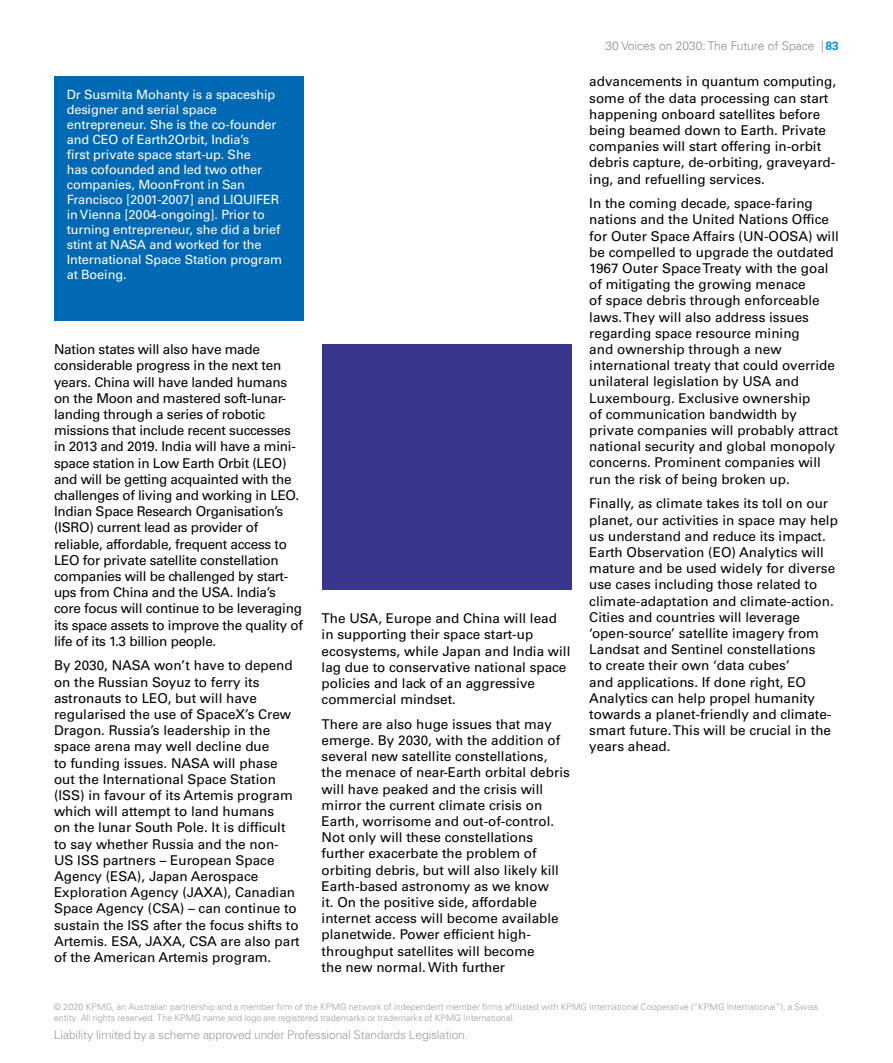
<style>
.page{position:relative;width:893px;height:1063px;background:#fff}
.page>*{position:absolute;margin:0;border:0;box-sizing:border-box;transform-origin:0 0}
.t1{font:13.5px/16.2px "Univers LT Std";color:#000}
.t2{font:13.5px/16.2px "Univers LT Std";letter-spacing:-.02em;color:#000}
.t3{font:12.75px/15px "Univers LT Std";letter-spacing:-.01em;color:#fff}
.t4{font:300 12px "Univers LT Std";letter-spacing:-.01em;color:#9c9c9d}
.t5{font:300 12px "Univers 45";color:#8b8b8b}
.t6{font:300 9px/10.8px "Univers LT Std";color:#9c9c9d}
.s1{font-family:"Univers LT Std";font-weight:700;color:#0095d8}
</style>
<div class="page">
<div style="left:322px;top:344px;width:249px;height:246px;background:#39368d"></div>
<div style="left:54px;top:77px;width:250px;height:244px;background:#0069b4"></div>
<p class="t3" style="left:67px;top:87px;width:217px">Dr Susmita Mohanty is a spaceship designer and serial space entrepreneur. She is the co-founder and CEO of Earth2Orbit, India’s<br>first private space start-up. She<br>has cofounded and led two other companies, MoonFront in San<br>Francisco [2001-2007] and LIQUIFER in Vienna [2004-ongoing]. Prior to turning entrepreneur, she did a brief stint at NASA and worked for the<br>International Space Station program at Boeing.</p>
<p class="t2" style="left:54px;top:341px;width:251px">Nation states will also have made considerable progress in the next ten years. China will have landed humans on the Moon and mastered soft-lunar&shy;landing through a series of robotic missions that include recent successes in 2013 and 2019. India will have a mini&shy;space station in Low Earth Orbit (LEO) and will be getting acquainted with the challenges of living and working in LEO.<br>Indian Space Research Organisation’s (ISRO) current lead as provider of reliable, affordable, frequent access to LEO for private satellite constellation companies will be challenged by start&shy;ups from China and the USA. India’s core focus will continue to be leveraging its space assets to improve the quality of life of its 1.3 billion people.</p>
<p class="t1" style="left:54px;top:658px;width:247px">By 2030, NASA won’t have to depend on the Russian Soyuz to ferry its astronauts to LEO, but will have regularised the use of SpaceX’s Crew Dragon. Russia’s leadership in the space arena may well decline due<br>to funding issues. NASA will phase out the International Space Station (ISS) in favour of its Artemis program which will attempt to land humans<br>on the lunar South Pole. It is difficult to say whether Russia and the non-US ISS partners – European Space Agency (ESA), Japan Aerospace Exploration Agency (JAXA), Canadian Space Agency (CSA) – can continue to sustain the ISS after the focus shifts to Artemis. ESA, JAXA, CSA are also part of the American Artemis program.</p>
<p class="t1" style="left:322px;top:610px;width:250px">The USA, Europe and China will lead in supporting their space start-up ecosystems, while Japan and India will lag due to conservative national space policies and lack of an aggressive commercial mindset.</p>
<p class="t1" style="left:322px;top:716px;width:250px">There are also huge issues that may emerge. By 2030, with the addition of several new satellite constellations, the menace of near-Earth orbital debris will have peaked and the crisis will mirror the current climate crisis on Earth, worrisome and out-of-control.<br>Not only will these constellations further exacerbate the problem of orbiting debris, but will also likely kill Earth-based astronomy as we know<br>it. On the positive side, affordable internet access will become available planetwide. Power efficient high&shy;throughput satellites will become<br>the new normal. With further</p>
<p class="t5" style="left:606px;top:39px;width:235px">30 Voices on 2030: The Future of Space | <span class="s1">83</span></p>
<p class="t1" style="left:589px;top:74px;width:248px">advancements in quantum computing, some of the data processing can start happening onboard satellites before being beamed down to Earth. Private companies will start offering in-orbit debris capture, de-orbiting, graveyard&shy;ing, and refuelling services.</p>
<p class="t1" style="left:589px;top:195px;width:251px">In the coming decade, space-faring nations and the United Nations Office for Outer Space Affairs (UN-OOSA) will be compelled to upgrade the outdated 1967 Outer Space Treaty with the goal of mitigating the growing menace<br>of space debris through enforceable laws. They will also address issues regarding space resource mining<br>and ownership through a new international treaty that could override unilateral legislation by USA and Luxembourg. Exclusive ownership<br>of communication bandwidth by private companies will probably attract national security and global monopoly concerns. Prominent companies will run the risk of being broken up.</p>
<p class="t1" style="left:589px;top:496px;width:250px">Finally, as climate takes its toll on our planet, our activities in space may help us understand and reduce its impact.<br>Earth Observation (EO) Analytics will mature and be used widely for diverse use cases including those related to climate-adaptation and climate-action.<br>Cities and countries will leverage ‘open-source’ satellite imagery from Landsat and Sentinel constellations<br>to create their own ‘data cubes’<br>and applications. If done right, EO Analytics can help propel humanity towards a planet-friendly and climate&shy;smart future. This will be crucial in the years ahead.</p>
<p class="t6" style="left:54px;top:1001px;width:766px">© 2020 KPMG, an Australian partnership and a member firm of the KPMG network of independent member firms affiliated with KPMG International Cooperative (“KPMG International”), a Swiss entity. All rights reserved. The KPMG name and logo are registered trademarks or trademarks of KPMG International.</p>
<p class="t4" style="left:54px;top:1028px;width:416px">Liability limited by a scheme approved under Professional Standards Legislation.</p>
</div>
